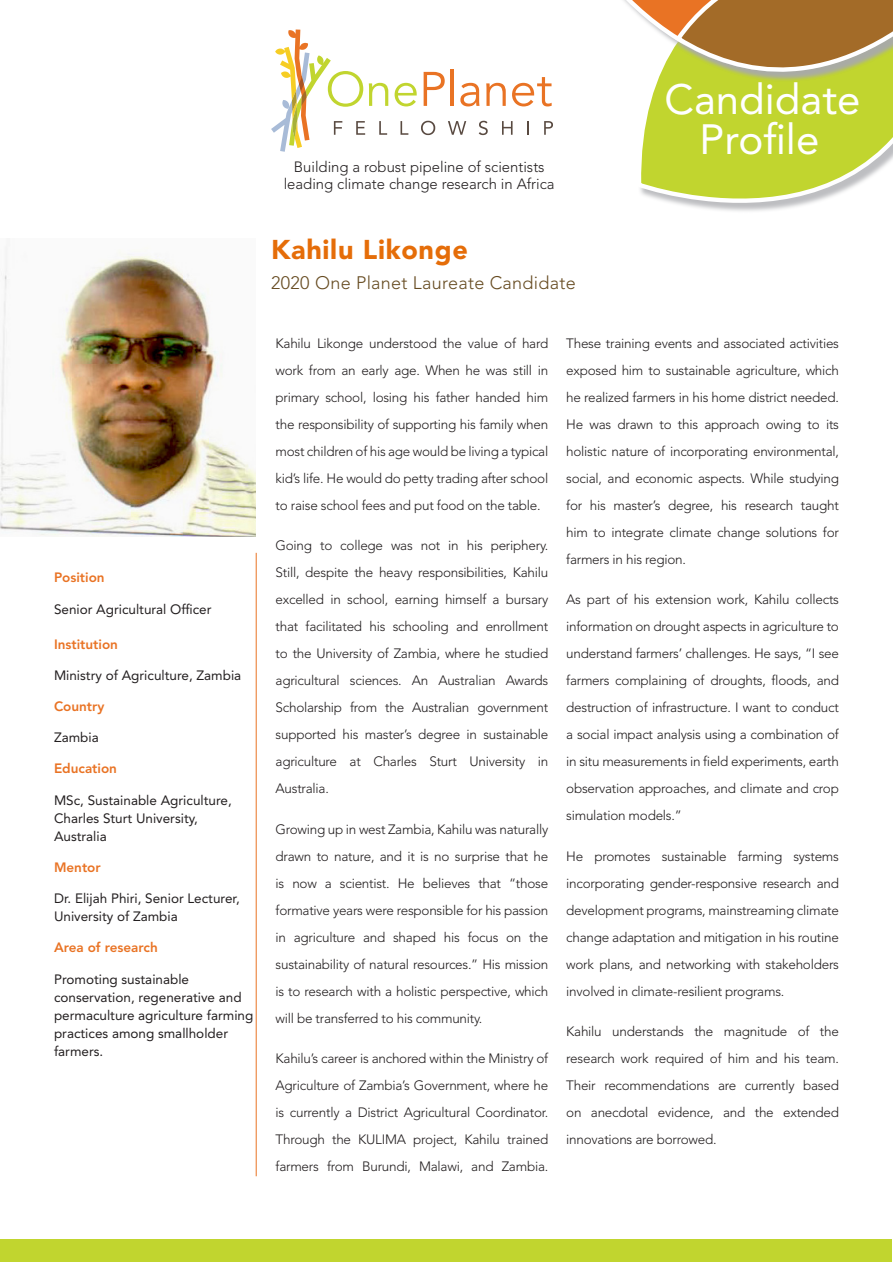
<style>
.page{position:relative;width:893px;height:1263px;background:#fff}
.page>*{position:absolute;margin:0;border:0;box-sizing:border-box;transform-origin:0 0}
.t1{font:42px "Avenir LT Std";color:#fff}
.t2{font:900 27px "Avenir LT Std";letter-spacing:.025em;color:#e56d09}
.t3{font:300 18px "Avenir LT Std";letter-spacing:.015em;color:#664b21}
.t4{font:300 14.85px/17.9px "Avenir LT Std";color:#231f20;text-align:center}
.Body_Text_1{font:300 13.5px/27px "Avenir LT Std";letter-spacing:-.02em;color:#231f20;text-align:justify}
.Body_Text{font:13.5px/18px "Avenir LT Std";color:#231f20}
.Body_Text-2{font:800 13.5px "Avenir LT Std";color:#e97324}
</style>
<div class="page">
<svg style="left:640px;top:185px;width:216px;height:26px"></svg>
<svg style="left:623px;top:0;width:270px;height:185px"></svg>
<svg style="left:672px;top:0;width:221px;height:94px;background:#b4973f"></svg>
<img style="left:0;top:247px;width:255px;height:290px">
<svg style="left:528px;top:121px;width:1px;height:14px"></svg>
<svg style="left:395px;top:83px;width:22px;height:23px"></svg>
<svg style="left:424px;top:72px;width:21px;height:34px"></svg>
<hr style="left:451px;top:70px;width:3px;height:36px;background:#e97324">
<svg style="left:460px;top:83px;width:19px;height:23px"></svg>
<svg style="left:486px;top:83px;width:20px;height:23px"></svg>
<svg style="left:512px;top:77px;width:40px;height:29px"></svg>
<svg style="left:271px;top:30px;width:117px;height:122px"></svg>
<svg style="left:400px;top:121px;width:8px;height:14px"></svg>
<svg style="left:421px;top:121px;width:14px;height:14px"></svg>
<svg style="left:448px;top:121px;width:18px;height:14px"></svg>
<svg style="left:479px;top:121px;width:9px;height:14px"></svg>
<svg style="left:502px;top:121px;width:11px;height:14px"></svg>
<svg style="left:544px;top:121px;width:9px;height:14px"></svg>
<hr style="left:256px;top:553px;width:1px;height:623px;background:#e97324">
<div style="left:1px;top:1239px;width:891px;height:23px;background:#c1d52f"></div>
<p class="Body_Text-2" style="left:54px;top:570px;width:52px">Position</p>
<p class="Body_Text" style="left:54px;top:600px;width:159px">Senior Agricultural Officer</p>
<p class="Body_Text-2" style="left:54px;top:636px;width:66px">Institution</p>
<p class="Body_Text" style="left:54px;top:666px;width:189px">Ministry of Agriculture, Zambia</p>
<p class="Body_Text-2" style="left:54px;top:698px;width:52px">Country</p>
<p class="Body_Text" style="left:54px;top:729px;width:46px">Zambia</p>
<p class="Body_Text-2" style="left:54px;top:761px;width:65px">Education</p>
<p class="Body_Text" style="left:54px;top:791px;width:179px">MSc, Sustainable Agriculture,<br>Charles Sturt University,<br>Australia</p>
<p class="Body_Text-2" style="left:54px;top:859px;width:48px">Mentor</p>
<p class="Body_Text" style="left:54px;top:889px;width:187px">Dr. Elijah Phiri, Senior Lecturer,<br>University of Zambia</p>
<p class="Body_Text-2" style="left:54px;top:940px;width:105px">Area of research</p>
<p class="Body_Text" style="left:54px;top:970px;width:201px">Promoting sustainable conservation, regenerative and permaculture agriculture farming practices among smallholder farmers.</p>
<p class="t1" style="left:664px;top:75px;width:198px">Candidate</p>
<p class="t4" style="left:284px;top:158px;width:272px">Building a robust pipeline of scientists leading climate change research in Africa</p>
<p class="t2" style="left:271px;top:233px;width:198px">Kahilu Likonge</p>
<p class="t3" style="left:271px;top:272px;width:306px">2020 One Planet Laureate Candidate</p>
<p class="t1" style="left:699px;top:115px;width:121px">Profile</p>
<p class="Body_Text_1" style="left:276px;top:330px;width:274px">Kahilu Likonge understood the value of hard work from an early age. When he was still in primary school, losing his father handed him the responsibility of supporting his family when most children of his age would be living a typical kid’s life. He would do petty trading after school to raise school fees and put food on the table.</p>
<p class="Body_Text_1" style="left:276px;top:532px;width:274px">Going to college was not in his periphery.<br>Still, despite the heavy responsibilities, Kahilu excelled in school, earning himself a bursary that facilitated his schooling and enrollment to the University of Zambia, where he studied agricultural sciences. An Australian Awards Scholarship from the Australian government supported his master’s degree in sustainable agriculture at Charles Sturt University in Australia.</p>
<p class="Body_Text_1" style="left:276px;top:815px;width:274px">Growing up in west Zambia, Kahilu was naturally drawn to nature, and it is no surprise that he is now a scientist. He believes that “those formative years were responsible for his passion in agriculture and shaped his focus on the sustainability of natural resources.” His mission is to research with a holistic perspective, which will be transferred to his community.</p>
<p class="Body_Text_1" style="left:276px;top:1045px;width:274px">Kahilu’s career is anchored within the Ministry of Agriculture of Zambia’s Government, where he is currently a District Agricultural Coordinator.<br>Through the KULIMA project, Kahilu trained farmers from Burundi, Malawi, and Zambia.</p>
<p class="Body_Text_1" style="left:566px;top:330px;width:274px">These training events and associated activities exposed him to sustainable agriculture, which he realized farmers in his home district needed.<br>He was drawn to this approach owing to its holistic nature of incorporating environmental, social, and economic aspects. While studying for his master’s degree, his research taught him to integrate climate change solutions for farmers in his region.</p>
<p class="Body_Text_1" style="left:566px;top:586px;width:274px">As part of his extension work, Kahilu collects information on drought aspects in agriculture to understand farmers’ challenges. He says, “I see farmers complaining of droughts, floods, and destruction of infrastructure. I want to conduct a social impact analysis using a combination of in situ measurements in field experiments, earth observation approaches, and climate and crop simulation models.”</p>
<p class="Body_Text_1" style="left:566px;top:842px;width:274px">He promotes sustainable farming systems incorporating gender-responsive research and development programs, mainstreaming climate change adaptation and mitigation in his routine work plans, and networking with stakeholders involved in climate-resilient programs.</p>
<p class="Body_Text_1" style="left:566px;top:1018px;width:274px">Kahilu understands the magnitude of the research work required of him and his team.<br>Their recommendations are currently based on anecdotal evidence, and the extended innovations are borrowed.</p>
</div>
